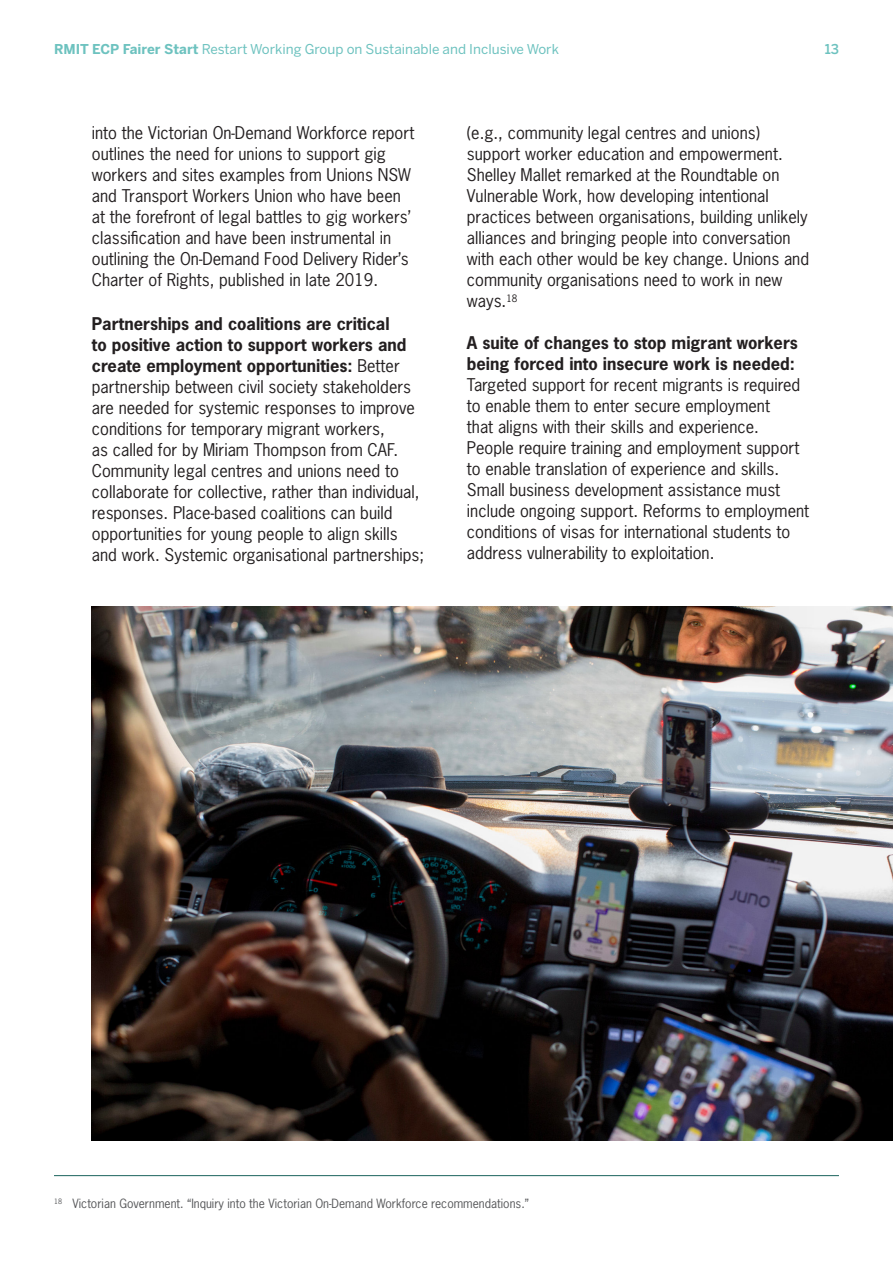
<style>
.page{position:relative;width:893px;height:1263px;background:#fff}
.page>*{position:absolute;margin:0;border:0;box-sizing:border-box;transform-origin:0 0}
.body_text{font:16.5px/21px "News Gothic Std";color:#231f20}
.t1{font:13.5px "Benton Sans";color:#6dc2bf}
.t2{font:500 13.5px "Benton Sans";color:#6dc2bf}
.t3{font:12px "News Gothic Std";color:#57585a}
.s1{font-weight:700}
</style>
<div class="page">
<hr style="left:54px;top:1175px;width:785px;height:1px;background:#1c655e">
<img style="left:92px;top:607px;width:801px;height:534px">
<p class="t1" style="left:54px;top:41px;width:506px"><span class="s1">RMIT ECP Fairer Start</span> Restart Working Group on Sustainable and Inclusive Work</p>
<p class="t2" style="left:825px;top:41px;width:16px">13</p>
<p class="body_text" style="left:92px;top:123px;width:324px">into the Victorian On-Demand Workforce report outlines the need for unions to support gig workers and sites examples from Unions NSW and Transport Workers Union who have been at the forefront of legal battles to gig workers’ classification and have been instrumental in outlining the On-Demand Food Delivery Rider’s Charter of Rights, published in late 2019.</p>
<p class="body_text" style="left:92px;top:313px;width:334px"><span class="s1">Partnerships and coalitions are critical<br>to positive action to support workers and create employment opportunities:</span> Better partnership between civil society stakeholders are needed for systemic responses to improve conditions for temporary migrant workers,<br>as called for by Miriam Thompson from CAF.<br>Community legal centres and unions need to collaborate for collective, rather than individual, responses. Place-based coalitions can build opportunities for young people to align skills and work. Systemic organisational partnerships;</p>
<p class="body_text" style="left:467px;top:123px;width:344px">(e.g., community legal centres and unions) support worker education and empowerment.<br>Shelley Mallet remarked at the Roundtable on Vulnerable Work, how developing intentional practices between organisations, building unlikely alliances and bringing people into conversation with each other would be key change. Unions and community organisations need to work in new ways.<sup>18</sup></p>
<p class="body_text" style="left:467px;top:333px;width:344px"><span class="s1">A suite of changes to stop migrant workers being forced into insecure work is needed:<br></span>Targeted support for recent migrants is required to enable them to enter secure employment<br>that aligns with their skills and experience.<br>People require training and employment support to enable translation of experience and skills.<br>Small business development assistance must include ongoing support. Reforms to employment conditions of visas for international students to address vulnerability to exploitation.</p>
<p class="t3" style="left:54px;top:1196px;width:476px"><sup>18</sup> Victorian Government. “Inquiry into the Victorian On-Demand Workforce recommendations.”</p>
</div>
